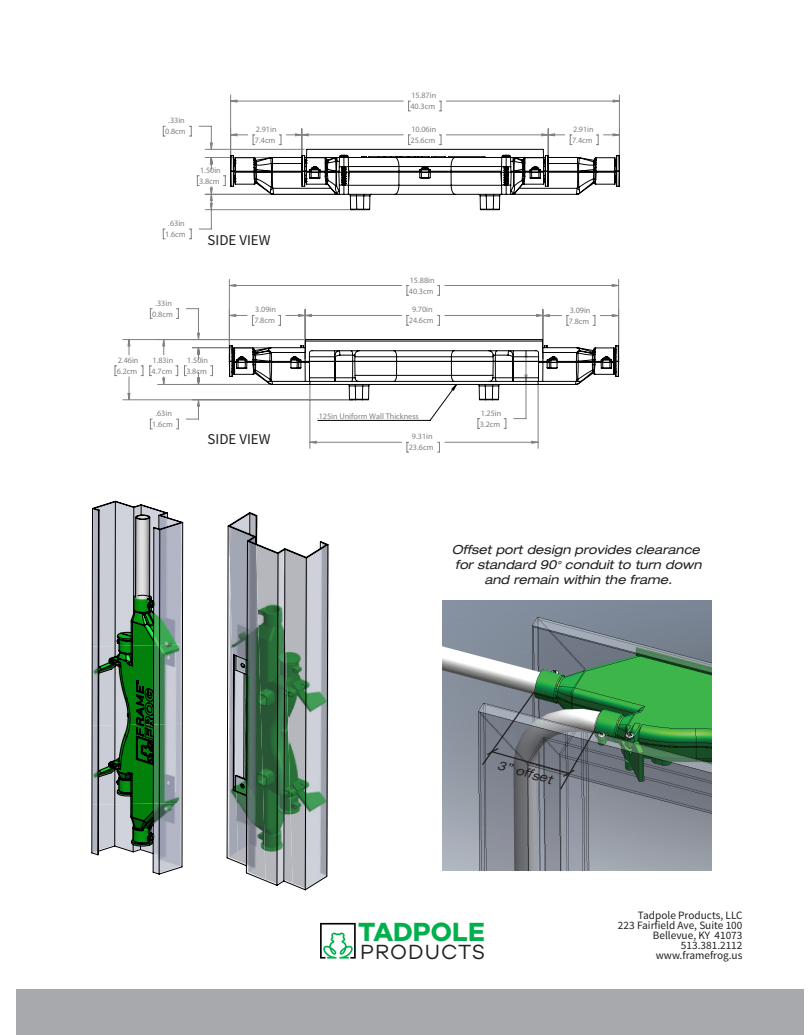
<style>
.page{position:relative;width:810px;height:1035px;background:#fff}
.page>*{position:absolute;margin:0;border:0;box-sizing:border-box;transform-origin:0 0}
.t1{font:700 27.12px "Galyon";color:#00b04c}
.t2{font:21.12px "Galyon";letter-spacing:.05em;color:#231f20}
.Small_Type{font:15px "Source Sans Pro";color:#231f20}
.t3{font:italic expanded 12.5px/15px "Helvetica Neue LT Std";color:#231f20;text-align:center}
.Small_Type-2{font:11.25px "Source Sans Pro";color:#231f20}
.t4{font:8.12px/11px "Century Gothic";color:#808180}
.s1{font-size:11.25px}
</style>
<div class="page">
<div style="left:16px;top:989px;width:788px;height:46px;background:#a8a9ad"></div>
<svg style="left:320px;top:923px;width:36px;height:36px"></svg>
<svg style="left:163px;top:229px;width:2px;height:11px"></svg>
<svg style="left:189px;top:176px;width:23px;height:64px"></svg>
<svg style="left:163px;top:126px;width:2px;height:11px"></svg>
<svg style="left:189px;top:126px;width:3px;height:11px"></svg>
<hr style="left:205px;top:157px;width:65px;height:1px;background:#808180">
<hr style="left:205px;top:149px;width:99px;height:1px;background:#808180">
<svg style="left:199px;top:126px;width:11px;height:23px"></svg>
<hr style="left:230px;top:95px;width:1px;height:74px;background:#808180">
<hr style="left:619px;top:95px;width:1px;height:74px;background:#808180">
<svg style="left:210px;top:100px;width:409px;height:110px"></svg>
<svg style="left:223px;top:135px;width:397px;height:75px"></svg>
<svg style="left:407px;top:443px;width:2px;height:10px"></svg>
<svg style="left:438px;top:443px;width:2px;height:10px"></svg>
<hr style="left:538px;top:384px;width:1px;height:64px;background:#808180">
<hr style="left:310px;top:384px;width:1px;height:64px;background:#808180">
<svg style="left:115px;top:366px;width:2px;height:10px"></svg>
<hr style="left:123px;top:400px;width:230px;height:1px;background:#808180">
<hr style="left:123px;top:339px;width:180px;height:1px;background:#808180">
<svg style="left:128px;top:285px;width:411px;height:158px"></svg>
<svg style="left:229px;top:182px;width:390px;height:218px"></svg>
<img style="left:115px;top:500px;width:69px;height:101px">
<svg style="left:91px;top:501px;width:92px;height:374px;background:#819a8b"></svg>
<svg style="left:226px;top:512px;width:103px;height:379px;background:#8c9d96"></svg>
<img style="left:442px;top:600px;width:270px;height:271px">
<svg style="left:481px;top:690px;width:115px;height:101px;background:#717a7e"></svg>
<p class="t4" style="left:165px;top:115px;width:22px;text-align:center">.33in<br>0.8cm</p>
<p class="t4" style="left:199px;top:164px;width:23px">1.50in<br>3.8cm</p>
<p class="t4" style="left:255px;top:124px;width:23px">2.91in<br>7.4cm</p>
<p class="t4" style="left:410px;top:90px;width:27px">15.87in<br>40.3cm</p>
<p class="t4" style="left:410px;top:124px;width:27px">10.06in<br>25.6cm</p>
<p class="t4" style="left:572px;top:124px;width:23px">2.91in<br>7.4cm</p>
<p class="t4" style="left:117px;top:355px;width:23px">2.46in<br>6.2cm</p>
<p class="t4" style="left:165px;top:218px;width:22px;text-align:center">.63in<br>1.6cm</p>
<p class="t4" style="left:152px;top:297px;width:22px;text-align:center">.33in<br>0.8cm</p>
<p class="Small_Type" style="left:208px;top:231px;width:64px">SIDE VIEW</p>
<p class="t4" style="left:409px;top:274px;width:27px">15.88in<br>40.3cm</p>
<p class="t4" style="left:254px;top:304px;width:23px">3.09in<br>7.8cm</p>
<p class="t4" style="left:569px;top:304px;width:23px">3.09in<br>7.8cm</p>
<p class="t4" style="left:409px;top:304px;width:26px;text-align:center">9.70in<br>24.6cm</p>
<p class="t4" style="left:152px;top:355px;width:23px">1.83in<br>4.7cm</p>
<p class="t4" style="left:152px;top:408px;width:22px;text-align:center">.63in<br>1.6cm</p>
<p class="t4" style="left:186px;top:355px;width:23px">1.50in<br>3.8cm</p>
<p class="Small_Type" style="left:208px;top:429px;width:64px">SIDE VIEW</p>
<p class="t4" style="left:317px;top:410px;width:103px">.125in Uniform Wall Thickness</p>
<p class="t4" style="left:409px;top:431px;width:26px;text-align:center">9.31in<br>23.6cm</p>
<p class="t4" style="left:480px;top:407px;width:23px">1.25in<br>3.2cm</p>
<p class="t3" style="left:452px;top:542px;width:251px">Offset port design provides clearance for standard 90<span class="s1">°</span> conduit to turn down and remain within the frame.</p>
<p class="t3" style="left:500px;top:758px;width:57px;rotate:15deg">3” offset</p>
<p class="t1" style="left:358px;top:915px;width:129px">TADPOLE</p>
<p class="t2" style="left:360px;top:936px;width:126px">PRODUCTS</p>
<p class="Small_Type-2" style="left:638px;top:908px;width:106px">Tadpole Products, LLC</p>
<p class="Small_Type-2" style="left:618px;top:918px;width:126px">223 Fairfield Ave, Suite 100</p>
<p class="Small_Type-2" style="left:653px;top:928px;width:91px">Bellevue, KY 41073</p>
<p class="Small_Type-2" style="left:681px;top:938px;width:63px">513.381.2112</p>
<p class="Small_Type-2" style="left:656px;top:948px;width:88px">www.framefrog.us</p>
</div>
